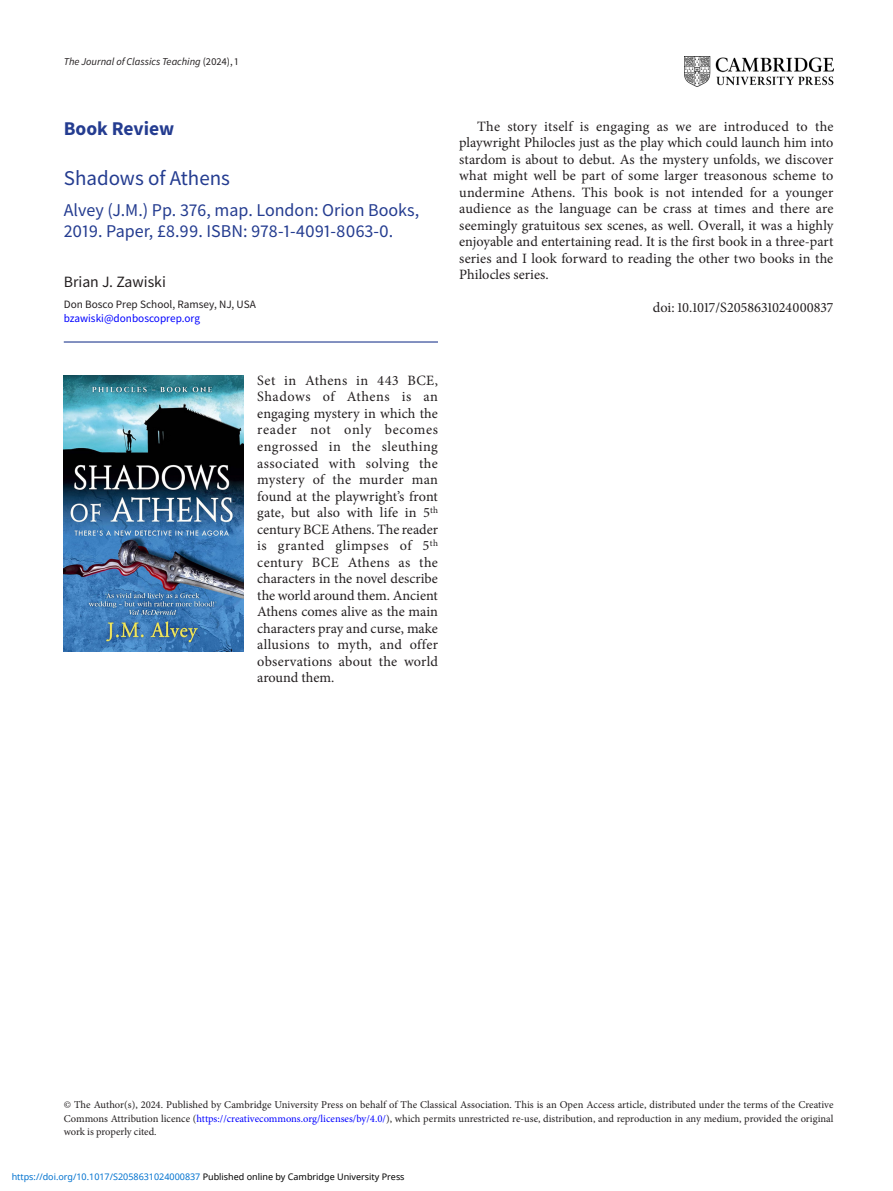
<style>
.page{position:relative;width:893px;height:1191px;background:#fff}
.page>*{position:absolute;margin:0;border:0;box-sizing:border-box;transform-origin:0 0}
.t1{font:21px "Source Sans Pro";color:#243c90}
.t2{font:700 19.5px "Source Sans Pro";color:#243c90}
.t3{font:18px/21px "Source Sans Pro";color:#243c90}
.t4{font:15.75px "Source Sans Pro";color:#231f20}
.t5{font:14.25px/16.5px "Minion Pro";letter-spacing:.005em;color:#231f20;text-align:justify}
.t6{font:11.25px "Source Sans Pro";color:#231f20}
.t7{font:11.25px "Source Sans Pro";color:#00f}
.t8{font:10.5px/13.5px "Minion Pro";letter-spacing:-.005em;color:#231f20;text-align:justify}
.t9{font:italic 10.5px "Source Sans Pro";color:#231f20}
.t10{font:9px "Noto Sans";color:#0172cf}
.s1{font-style:normal}
.s2{color:#00f}
.s3{color:#000}
</style>
<div class="page">
<img style="left:685px;top:57px;width:148px;height:30px">
<hr style="left:64px;top:341px;width:374px;height:1px;background:#243c90">
<img style="left:64px;top:375px;width:180px;height:276px">
<p class="t9" style="left:64px;top:54px;width:176px">The Journal of Classics Teaching <span class="s1">(2024), 1</span></p>
<h2 class="t2" style="left:64px;top:115px;width:112px">Book Review</h2>
<h1 class="t1" style="left:64px;top:164px;width:168px">Shadows of Athens</h1>
<p class="t3" style="left:64px;top:199px;width:357px">Alvey (J.M.) Pp. 376, map. London: Orion Books,<br>2019. Paper, £8.99. ISBN: 978-1-4091-8063-0.</p>
<p class="t4" style="left:64px;top:272px;width:104px">Brian J. Zawiski</p>
<p class="t6" style="left:64px;top:297px;width:194px">Don Bosco Prep School, Ramsey, NJ, USA</p>
<p class="t7" style="left:64px;top:311px;width:138px">bzawiski@donboscoprep.org</p>
<p class="t5" style="left:257px;top:372px;width:182px">Set in Athens in 443 BCE, Shadows of Athens is an engaging mystery in which the reader not only becomes engrossed in the sleuthing associated with solving the mystery of the murder man found at the playwright’s front gate, but also with life in 5<sup>th </sup>century BCE Athens. The reader is granted glimpses of 5<sup>th </sup>century BCE Athens as the characters in the novel describe the world around them. Ancient Athens comes alive as the main characters pray and curse, make allusions to myth, and offer observations about the world around them.</p>
<p class="t5" style="left:459px;top:118px;width:376px;text-indent:18px">The story itself is engaging as we are introduced to the playwright Philocles just as the play which could launch him into stardom is about to debut. As the mystery unfolds, we discover what might well be part of some larger treasonous scheme to undermine Athens. This book is not intended for a younger audience as the language can be crass at times and there are seemingly gratuitous sex scenes, as well. Overall, it was a highly enjoyable and entertaining read. It is the first book in a three-part series and I look forward to reading the other two books in the Philocles series.</p>
<p class="t5" style="left:653px;top:300px;width:182px">doi: 10.1017/S2058631024000837</p>
<p class="t8" style="left:64px;top:1098px;width:771px">© The Author(s), 2024. Published by Cambridge University Press on behalf of The Classical Association. This is an Open Access article, distributed under the terms of the Creative Commons Attribution licence (<span class="s2">https://creativecommons.org/licenses/by/4.0/</span>), which permits unrestricted re-use, distribution, and reproduction in any medium, provided the original work is properly cited.</p>
<p class="t10" style="left:12px;top:1170px;width:394px">https://doi.org/10.1017/S2058631024000837 <span class="s3">Published online by Cambridge University Press</span></p>
</div>
